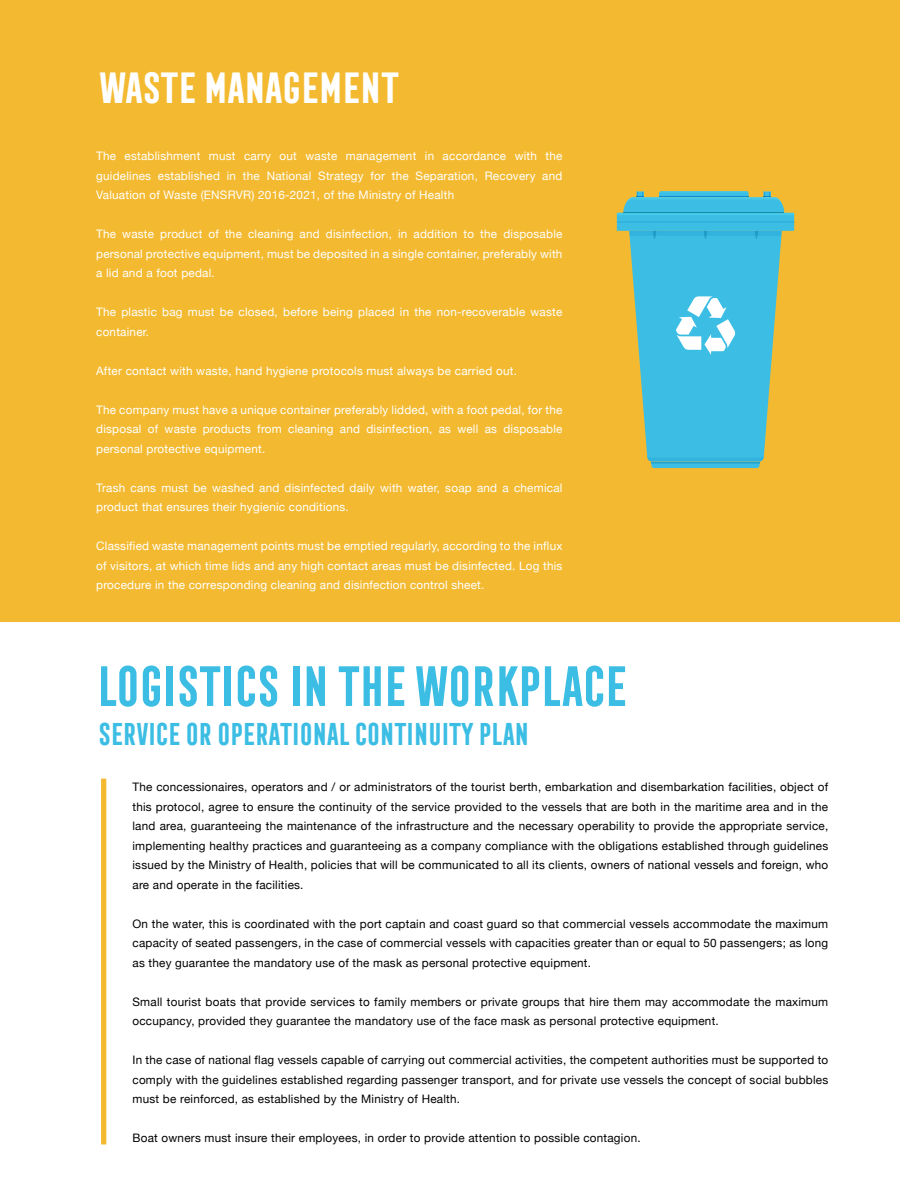
<style>
.page{position:relative;width:900px;height:1200px;background:#fff}
.page>*{position:absolute;margin:0;border:0;box-sizing:border-box;transform-origin:0 0}
.t1{font:700 52.2px "Frontage Condensed";letter-spacing:-.12em;color:#3cbde4}
.t2{font:700 40.2px "Frontage Condensed";letter-spacing:-.12em;color:#fff;scale:1.06 1}
.t3{font:700 29.03px "Frontage Condensed";letter-spacing:-.12em;color:#3cbde4}
.t4{font:11.7px/19.5px "Helvetica Neue";letter-spacing:.02em;color:#000;text-align:justify}
.t5{font:11.7px/19.5px "Helvetica Neue";letter-spacing:.02em;color:#fff;text-align:justify}
</style>
<div class="page">
<div style="left:0;top:0;width:900px;height:622px;background:#f3ba31"></div>
<div style="left:617px;top:213px;width:177px;height:18px;background:#3cbde4"></div>
<svg style="left:629px;top:231px;width:153px;height:237px;background:#5bbfcd"></svg>
<svg style="left:617px;top:191px;width:177px;height:24px"></svg>
<div style="left:101px;top:779px;width:5px;height:365px;background:#f3ba31"></div>
<h2 class="t2" style="left:96px;top:65px;width:289px">WASTE MANAGEMENT</h2>
<p class="t5" style="left:96px;top:147px;width:468px">The establishment must carry out waste management in accordance with the guidelines established in the National Strategy for the Separation, Recovery and Valuation of Waste (ENSRVR) 2016-2021, of the Ministry of Health</p>
<p class="t5" style="left:96px;top:225px;width:468px">The waste product of the cleaning and disinfection, in addition to the disposable personal protective equipment, must be deposited in a single container, preferably with a lid and a foot pedal.</p>
<p class="t5" style="left:96px;top:303px;width:468px">The plastic bag must be closed, before being placed in the non-recoverable waste container.</p>
<p class="t5" style="left:96px;top:361px;width:422px">After contact with waste, hand hygiene protocols must always be carried out.</p>
<p class="t5" style="left:96px;top:400px;width:468px">The company must have a unique container preferably lidded, with a foot pedal, for the disposal of waste products from cleaning and disinfection, as well as disposable personal protective equipment.</p>
<p class="t5" style="left:96px;top:478px;width:468px">Trash cans must be washed and disinfected daily with water, soap and a chemical product that ensures their hygienic conditions.</p>
<p class="t5" style="left:96px;top:537px;width:468px">Classified waste management points must be emptied regularly, according to the influx of visitors, at which time lids and any high contact areas must be disinfected. Log this procedure in the corresponding cleaning and disinfection control sheet.</p>
<h1 class="t1" style="left:93px;top:657px;width:537px">LOGISTICS IN THE WORKPLACE</h1>
<h3 class="t3" style="left:96px;top:718px;width:436px">SERVICE OR OPERATIONAL CONTINUITY PLAN</h3>
<p class="t4" style="left:132px;top:778px;width:697px">The concessionaires, operators and / or administrators of the tourist berth, embarkation and disembarkation facilities, object of this protocol, agree to ensure the continuity of the service provided to the vessels that are both in the maritime area and in the land area, guaranteeing the maintenance of the infrastructure and the necessary operability to provide the appropriate service, implementing healthy practices and guaranteeing as a company compliance with the obligations established through guidelines issued by the Ministry of Health, policies that will be communicated to all its clients, owners of national vessels and foreign, who are and operate in the facilities.</p>
<p class="t4" style="left:132px;top:914px;width:697px">On the water, this is coordinated with the port captain and coast guard so that commercial vessels accommodate the maximum capacity of seated passengers, in the case of commercial vessels with capacities greater than or equal to 50 passengers; as long as they guarantee the mandatory use of the mask as personal protective equipment.</p>
<p class="t4" style="left:132px;top:992px;width:697px">Small tourist boats that provide services to family members or private groups that hire them may accommodate the maximum occupancy, provided they guarantee the mandatory use of the face mask as personal protective equipment.</p>
<p class="t4" style="left:132px;top:1051px;width:697px">In the case of national flag vessels capable of carrying out commercial activities, the competent authorities must be supported to comply with the guidelines established regarding passenger transport, and for private use vessels the concept of social bubbles must be reinforced, as established by the Ministry of Health.</p>
<p class="t4" style="left:132px;top:1129px;width:510px">Boat owners must insure their employees, in order to provide attention to possible contagion.</p>
</div>
